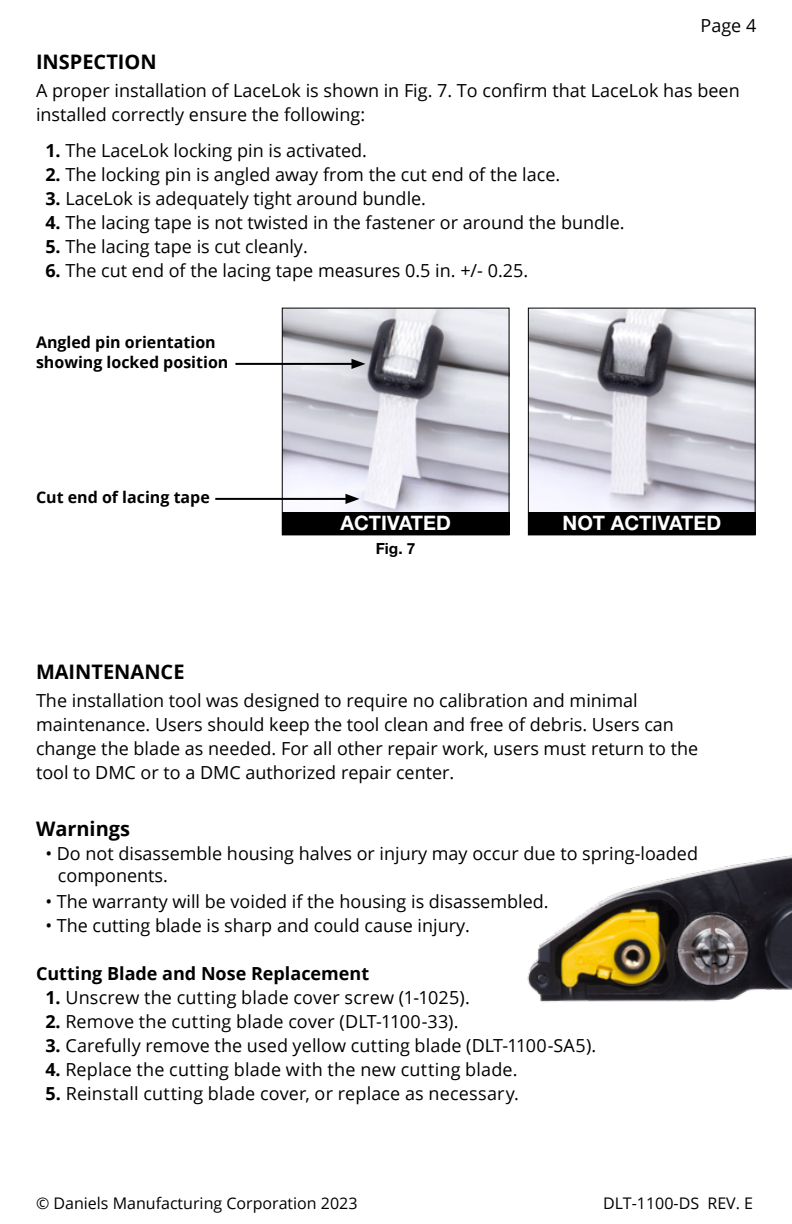
<style>
.page{position:relative;width:792px;height:1224px;background:#fff}
.page>*{position:absolute;margin:0;border:0;box-sizing:border-box;transform-origin:0 0}
.t1{font:700 20px "Open Sans";color:#000}
.t2{font:700 20px "Helvetica Neue LT Std";color:#fff}
.t3{font:18px/24px "Open Sans";color:#000}
.t4{font:700 18px "Open Sans";color:#000}
.t5{font:700 16px/20px "Open Sans";color:#000}
.t6{font:16px "Open Sans";color:#000}
.t7{font:700 15.4px "Helvetica Neue LT Std";color:#000}
.s1{font-weight:700}
</style>
<div class="page">
<img style="left:284px;top:310px;width:224px;height:203px">
<img style="left:530px;top:310px;width:224px;height:203px">
<div style="left:528px;top:308px;width:228px;height:227px;border:1px solid #000"></div>
<img style="left:527px;top:855px;width:265px;height:147px">
<div style="left:282px;top:513px;width:228px;height:22px;background:#000"></div>
<div style="left:528px;top:513px;width:228px;height:22px;background:#000"></div>
<hr style="left:235px;top:363px;width:120px;height:2px;background:#000">
<svg style="left:351px;top:359px;width:15px;height:10px"></svg>
<hr style="left:215px;top:498px;width:134px;height:2px;background:#000">
<svg style="left:345px;top:494px;width:15px;height:10px"></svg>
<p class="t3" style="left:701px;top:13px;width:57px">Page 4</p>
<p class="t1" style="left:36px;top:48px;width:122px">INSPECTION</p>
<p class="t3" style="left:36px;top:78px;width:705px">A proper installation of LaceLok is shown in Fig. 7. To confirm that LaceLok has been installed correctly ensure the following:</p>
<p class="t3" style="left:45px;top:138px;width:323px"><span class="s1">1.</span> The LaceLok locking pin is activated.</p>
<p class="t3" style="left:45px;top:162px;width:516px"><span class="s1">2.</span> The locking pin is angled away from the cut end of the lace.</p>
<p class="t3" style="left:45px;top:186px;width:382px"><span class="s1">3.</span> LaceLok is adequately tight around bundle.</p>
<p class="t3" style="left:45px;top:210px;width:581px"><span class="s1">4.</span> The lacing tape is not twisted in the fastener or around the bundle.</p>
<p class="t3" style="left:45px;top:234px;width:264px"><span class="s1">5.</span> The lacing tape is cut cleanly.</p>
<p class="t3" style="left:45px;top:258px;width:484px"><span class="s1">6.</span> The cut end of the lacing tape measures 0.5 in. +/- 0.25.</p>
<p class="t5" style="left:36px;top:332px;width:194px">Angled pin orientation showing locked position</p>
<p class="t5" style="left:36px;top:487px;width:175px">Cut end of lacing tape</p>
<p class="t2" style="left:340px;top:511px;width:112px">ACTIVATED</p>
<p class="t2" style="left:563px;top:511px;width:160px">NOT ACTIVATED</p>
<p class="t7" style="left:376px;top:539px;width:41px">Fig. 7</p>
<p class="t1" style="left:36px;top:657px;width:150px">MAINTENANCE</p>
<p class="t3" style="left:36px;top:688px;width:664px">The installation tool was designed to require no calibration and minimal maintenance. Users should keep the tool clean and free of debris. Users can change the blade as needed. For all other repair work, users must return to the tool to DMC or to a DMC authorized repair center.</p>
<p class="t1" style="left:36px;top:814px;width:96px">Warnings</p>
<p class="t3" style="left:58px;top:842px;width:642px;line-height:22px;text-indent:-13px">• Do not disassemble housing halves or injury may occur due to spring-loaded components.</p>
<p class="t3" style="left:45px;top:889px;width:505px">• The warranty will be voided if the housing is disassembled.</p>
<p class="t3" style="left:45px;top:913px;width:426px">• The cutting blade is sharp and could cause injury.</p>
<p class="t4" style="left:36px;top:961px;width:335px">Cutting Blade and Nose Replacement</p>
<p class="t3" style="left:45px;top:985px;width:426px"><span class="s1">1.</span> Unscrew the cutting blade cover screw (1-1025).</p>
<p class="t3" style="left:45px;top:1009px;width:415px"><span class="s1">2.</span> Remove the cutting blade cover (DLT-1100-33).</p>
<p class="t3" style="left:45px;top:1033px;width:552px"><span class="s1">3.</span> Carefully remove the used yellow cutting blade (DLT-1100-SA5).</p>
<p class="t3" style="left:45px;top:1057px;width:474px"><span class="s1">4.</span> Replace the cutting blade with the new cutting blade.</p>
<p class="t3" style="left:45px;top:1081px;width:475px"><span class="s1">5.</span> Reinstall cutting blade cover, or replace as necessary.</p>
<p class="t6" style="left:36px;top:1192px;width:323px">© Daniels Manufacturing Corporation 2023</p>
<p class="t6" style="left:603px;top:1192px;width:152px">DLT-1100-DS REV. E</p>
</div>
